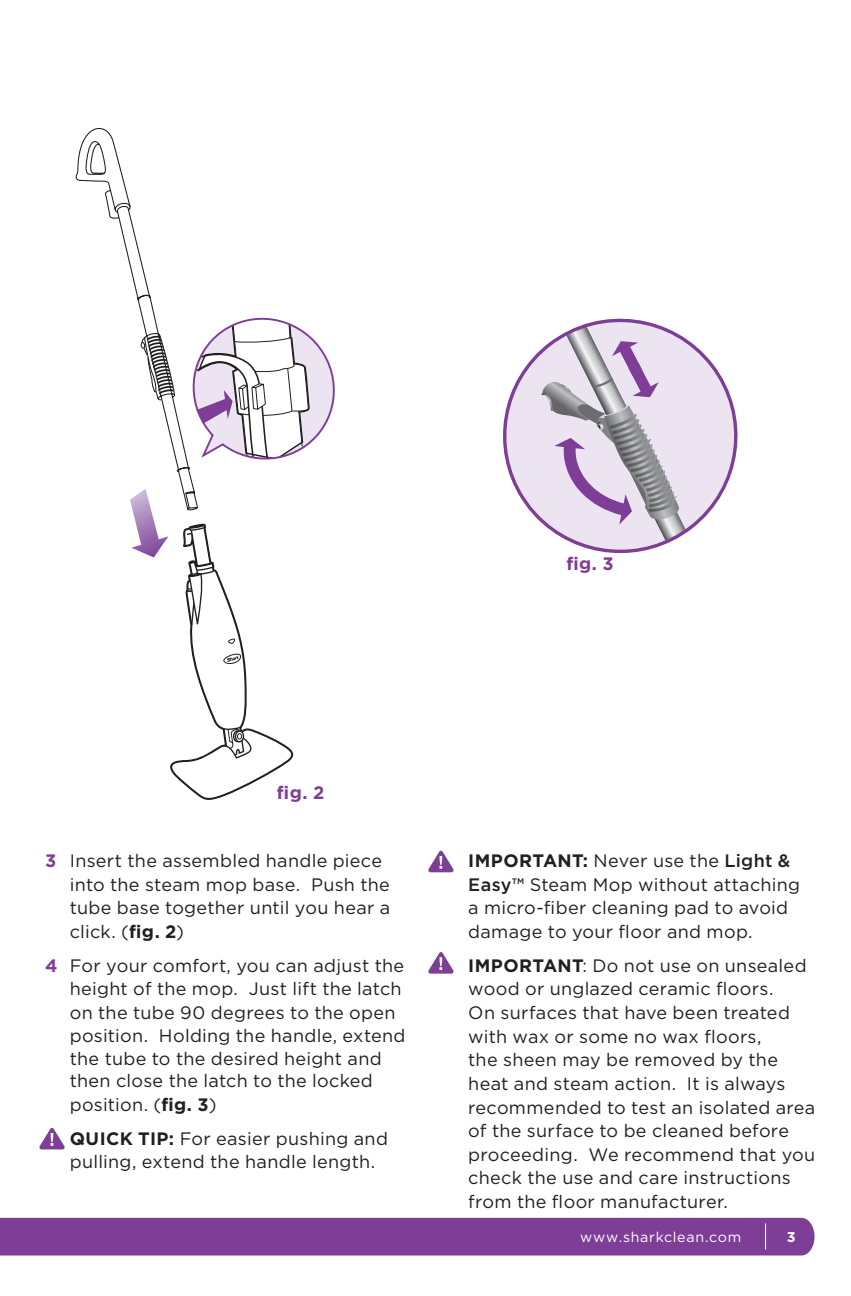
<style>
.page{position:relative;width:851px;height:1296px;background:#fff}
.page>*{position:absolute;margin:0;border:0;box-sizing:border-box;transform-origin:0 0}
.t1{font:18px/23.6px "Gotham";letter-spacing:.015em;color:#231f20}
.t2{font:700 18px "Gotham";color:#7e3e98}
.t3{font:14.17px "Gotham";letter-spacing:.05em;color:#fff}
.t4{font:700 14.17px "Gotham";color:#fff}
.s1{font-weight:700;color:#7e3e98}
.s2{font-weight:700}
.s3{font-weight:500}
</style>
<div class="page">
<div style="left:0;top:1218px;width:814px;height:38px;background:#7e3e98"></div>
<svg style="left:428px;top:952px;width:26px;height:22px"></svg>
<svg style="left:428px;top:850px;width:26px;height:22px"></svg>
<svg style="left:503px;top:318px;width:235px;height:235px"></svg>
<svg style="left:39px;top:1127px;width:26px;height:22px"></svg>
<svg style="left:76px;top:128px;width:259px;height:672px"></svg>
<p class="t2" style="left:566px;top:553px;width:49px">fig. 3</p>
<p class="t2" style="left:277px;top:782px;width:49px">fig. 2</p>
<p class="t1" style="left:70px;top:848px;width:322px;text-indent:-25px"><span class="s1">3</span> Insert the assembled handle piece into the steam mop base. Push the tube base together until you hear a click. (<span class="s2">fig. 2</span>)</p>
<p class="t1" style="left:70px;top:953px;width:337px;text-indent:-25px"><span class="s1">4</span> For your comfort, you can adjust the height of the mop. Just lift the latch on the tube 90 degrees to the open position. Holding the handle, extend the tube to the desired height and then close the latch to the locked position. (<span class="s2">fig. 3</span>)</p>
<p class="t1" style="left:70px;top:1126px;width:320px"><span class="s2">QUICK TIP:</span> For easier pushing and pulling, extend the handle length.</p>
<p class="t1" style="left:468px;top:849px;width:333px"><span class="s2">IMPORTANT:</span> Never use the <span class="s3">Light &amp;<br>Easy™</span> Steam Mop without attaching a micro-fiber cleaning pad to avoid damage to your floor and mop.</p>
<p class="t1" style="left:468px;top:953px;width:348px"><span class="s2">IMPORTANT</span>: Do not use on unsealed wood or unglazed ceramic floors.<br>On surfaces that have been treated with wax or some no wax floors,<br>the sheen may be removed by the heat and steam action. It is always recommended to test an isolated area of the surface to be cleaned before proceeding. We recommend that you check the use and care instructions from the floor manufacturer.</p>
<p class="t3" style="left:580px;top:1229px;width:163px">www.sharkclean.com</p>
<p class="t4" style="left:787px;top:1229px;width:10px">3</p>
</div>
